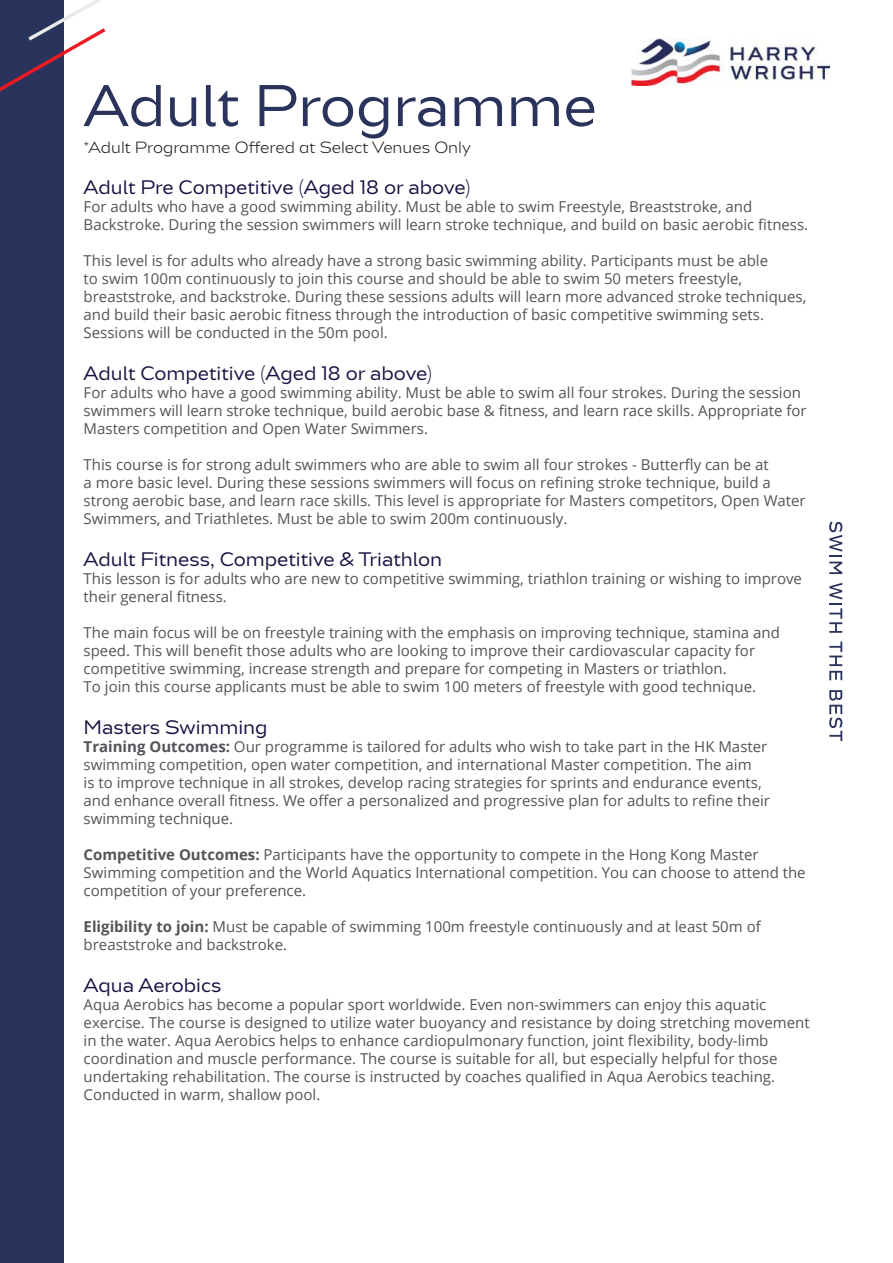
<style>
.page{position:relative;width:893px;height:1263px;background:#fff}
.page>*{position:absolute;margin:0;border:0;box-sizing:border-box;transform-origin:0 0}
.t1{font:54px "Bw Aleta No 20";color:#2a335b}
.t2{font:18px "Bw Aleta No 20";color:#171241}
.t3{font:15px/18px "Open Sans";color:#525459}
.t4{font:300 15px "Bw Aleta No 10";color:#241f1f}
.s1{font-weight:700}
</style>
<div class="page">
<img style="left:632px;top:38px;width:197px;height:47px">
<svg style="left:829px;top:522px;width:13px;height:52px"></svg>
<svg style="left:829px;top:583px;width:13px;height:50px"></svg>
<svg style="left:829px;top:641px;width:13px;height:39px"></svg>
<svg style="left:829px;top:690px;width:13px;height:51px"></svg>
<div style="left:0;top:0;width:64px;height:1263px;background:#2a335b"></div>
<svg style="left:0;top:0;width:106px;height:92px"></svg>
<h1 class="t1" style="left:84px;top:74px;width:515px">Adult Programme</h1>
<p class="t4" style="left:84px;top:139px;width:389px">*Adult Programme Offered at Select Venues Only</p>
<p class="t2" style="left:84px;top:176px;width:388px">Adult Pre Competitive (Aged 18 or above)</p>
<p class="t3" style="left:84px;top:197px;width:726px">For adults who have a good swimming ability. Must be able to swim Freestyle, Breaststroke, and<br>Backstroke. During the session swimmers will learn stroke technique, and build on basic aerobic fitness.</p>
<p class="t3" style="left:84px;top:251px;width:724px">This level is for adults who already have a strong basic swimming ability. Participants must be able<br>to swim 100m continuously to join this course and should be able to swim 50 meters freestyle, breaststroke, and backstroke. During these sessions adults will learn more advanced stroke techniques, and build their basic aerobic fitness through the introduction of basic competitive swimming sets.<br>Sessions will be conducted in the 50m pool.</p>
<p class="t2" style="left:84px;top:362px;width:350px">Adult Competitive (Aged 18 or above)</p>
<p class="t3" style="left:84px;top:383px;width:724px">For adults who have a good swimming ability. Must be able to swim all four strokes. During the session swimmers will learn stroke technique, build aerobic base &amp; fitness, and learn race skills. Appropriate for<br>Masters competition and Open Water Swimmers.</p>
<p class="t3" style="left:84px;top:455px;width:724px">This course is for strong adult swimmers who are able to swim all four strokes - Butterfly can be at<br>a more basic level. During these sessions swimmers will focus on refining stroke technique, build a strong aerobic base, and learn race skills. This level is appropriate for Masters competitors, Open Water Swimmers, and Triathletes. Must be able to swim 200m continuously.</p>
<p class="t2" style="left:84px;top:548px;width:360px">Adult Fitness, Competitive &amp; Triathlon</p>
<p class="t3" style="left:84px;top:569px;width:720px">This lesson is for adults who are new to competitive swimming, triathlon training or wishing to improve their general fitness.</p>
<p class="t3" style="left:84px;top:623px;width:698px">The main focus will be on freestyle training with the emphasis on improving technique, stamina and speed. This will benefit those adults who are looking to improve their cardiovascular capacity for competitive swimming, increase strength and prepare for competing in Masters or triathlon.<br>To join this course applicants must be able to swim 100 meters of freestyle with good technique.</p>
<p class="t2" style="left:84px;top:716px;width:186px">Masters Swimming</p>
<p class="t3" style="left:84px;top:737px;width:688px"><span class="s1">Training Outcomes:</span> Our programme is tailored for adults who wish to take part in the HK Master swimming competition, open water competition, and international Master competition. The aim<br>is to improve technique in all strokes, develop racing strategies for sprints and endurance events, and enhance overall fitness. We offer a personalized and progressive plan for adults to refine their swimming technique.</p>
<p class="t3" style="left:84px;top:845px;width:723px"><span class="s1">Competitive Outcomes:</span> Participants have the opportunity to compete in the Hong Kong Master<br>Swimming competition and the World Aquatics International competition. You can choose to attend the competition of your preference.</p>
<p class="t3" style="left:84px;top:917px;width:679px"><span class="s1">Eligibility to join:</span> Must be capable of swimming 100m freestyle continuously and at least 50m of breaststroke and backstroke.</p>
<p class="t2" style="left:84px;top:974px;width:139px">Aqua Aerobics</p>
<p class="t3" style="left:84px;top:995px;width:727px">Aqua Aerobics has become a popular sport worldwide. Even non-swimmers can enjoy this aquatic exercise. The course is designed to utilize water buoyancy and resistance by doing stretching movement in the water. Aqua Aerobics helps to enhance cardiopulmonary function, joint flexibility, body-limb coordination and muscle performance. The course is suitable for all, but especially helpful for those undertaking rehabilitation. The course is instructed by coaches qualified in Aqua Aerobics teaching.<br>Conducted in warm, shallow pool.</p>
</div>
